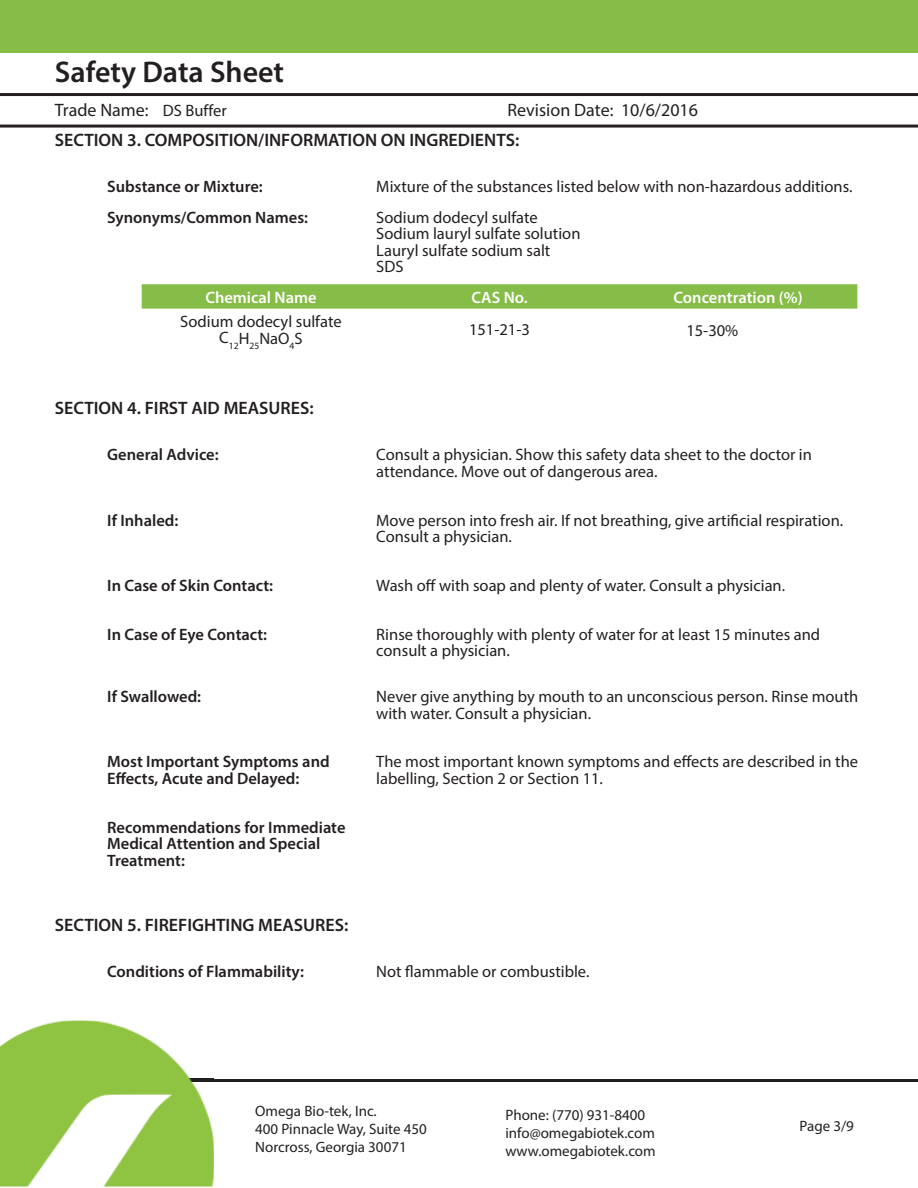
<style>
.page{position:relative;width:918px;height:1188px;background:#fff}
.page>*{position:absolute;margin:0;border:0;box-sizing:border-box;transform-origin:0 0}
.t1{font:600 30px "Myriad Pro";color:#231f20}
.t2{font:600 18px "Myriad Pro";color:#231f20}
.t3{font:18px "Myriad Pro";color:#231f20}
.t4{font:16.5px/16.5px "Myriad Pro";color:#231f20}
.t5{font:600 16.5px/16.5px "Myriad Pro";color:#231f20}
.t6{font:600 16.5px "Myriad Pro";color:#fff}
.t7{font:15px/18px "Myriad Pro";color:#231f20}
</style>
<div class="page">
<div style="left:0;top:0;width:918px;height:53px;background:#86bc48"></div>
<hr style="left:0;top:1079px;width:918px;height:3px;background:#231f20">
<hr style="left:0;top:93px;width:918px;height:3px;background:#231f20">
<hr style="left:0;top:125px;width:918px;height:3px;background:#231f20">
<svg style="left:142px;top:284px;width:715px;height:25px;background:#88bd4c"></svg>
<img style="left:0;top:1021px;width:214px;height:166px">
<img style="left:0;top:1079px;width:214px;height:3px">
<h1 class="t1" style="left:55px;top:60px;width:231px">Safety Data Sheet</h1>
<p class="t4" style="left:163px;top:103px;width:65px">DS Buffer</p>
<p class="t3" style="left:55px;top:103px;width:95px">Trade Name:</p>
<p class="t3" style="left:508px;top:103px;width:192px">Revision Date: 10/6/2016</p>
<p class="t2" style="left:55px;top:134px;width:466px">SECTION 3. COMPOSITION/INFORMATION ON INGREDIENTS:</p>
<p class="t5" style="left:107px;top:180px;width:157px">Substance or Mixture:</p>
<p class="t4" style="left:376px;top:180px;width:478px">Mixture of the substances listed below with non-hazardous additions.</p>
<p class="t5" style="left:107px;top:210px;width:202px">Synonyms/Common Names:</p>
<p class="t4" style="left:376px;top:210px;width:206px">Sodium dodecyl sulfate<br>Sodium lauryl sulfate solution<br>Lauryl sulfate sodium salt<br>SDS</p>
<p class="t6" style="left:205px;top:291px;width:113px">Chemical Name</p>
<p class="t6" style="left:471px;top:291px;width:58px">CAS No.</p>
<p class="t6" style="left:674px;top:291px;width:131px">Concentration (%)</p>
<p class="t4" style="left:180px;top:314px;width:163px;text-align:center">Sodium dodecyl sulfate<br>C<sub>12</sub>H<sub>25</sub>NaO<sub>4</sub>S</p>
<p class="t4" style="left:469px;top:323px;width:62px">151-21-3</p>
<p class="t4" style="left:686px;top:324px;width:53px">15-30%</p>
<p class="t2" style="left:55px;top:401px;width:260px">SECTION 4. FIRST AID MEASURES:</p>
<p class="t5" style="left:107px;top:448px;width:113px">General Advice:</p>
<p class="t4" style="left:376px;top:448px;width:437px">Consult a physician. Show this safety data sheet to the doctor in attendance. Move out of dangerous area.</p>
<p class="t5" style="left:107px;top:513px;width:73px">If Inhaled:</p>
<p class="t4" style="left:376px;top:513px;width:468px">Move person into fresh air. If not breathing, give artificial respiration.<br>Consult a physician.</p>
<p class="t5" style="left:107px;top:578px;width:167px">In Case of Skin Contact:</p>
<p class="t4" style="left:376px;top:578px;width:410px">Wash off with soap and plenty of water. Consult a physician.</p>
<p class="t5" style="left:107px;top:627px;width:161px">In Case of Eye Contact:</p>
<p class="t4" style="left:376px;top:627px;width:445px">Rinse thoroughly with plenty of water for at least 15 minutes and consult a physician.</p>
<p class="t5" style="left:107px;top:689px;width:95px">If Swallowed:</p>
<p class="t4" style="left:376px;top:689px;width:484px">Never give anything by mouth to an unconscious person. Rinse mouth with water. Consult a physician.</p>
<p class="t5" style="left:107px;top:755px;width:224px">Most Important Symptoms and<br>Effects, Acute and Delayed:</p>
<p class="t4" style="left:376px;top:755px;width:483px">The most important known symptoms and effects are described in the labelling, Section 2 or Section 11.</p>
<p class="t5" style="left:107px;top:820px;width:240px">Recommendations for Immediate<br>Medical Attention and Special<br>Treatment:</p>
<p class="t2" style="left:55px;top:918px;width:295px">SECTION 5. FIREFIGHTING MEASURES:</p>
<p class="t5" style="left:107px;top:964px;width:198px">Conditions of Flammability:</p>
<p class="t4" style="left:376px;top:964px;width:215px">Not flammable or combustible.</p>
<p class="t7" style="left:255px;top:1102px;width:173px">Omega Bio-tek, Inc.<br>400 Pinnacle Way, Suite 450<br>Norcross, Georgia 30071</p>
<p class="t7" style="left:505px;top:1107px;width:152px">Phone: (770) 931-8400 info@omegabiotek.com www.omegabiotek.com</p>
<p class="t7" style="left:800px;top:1118px;width:56px">Page 3/9</p>
</div>
